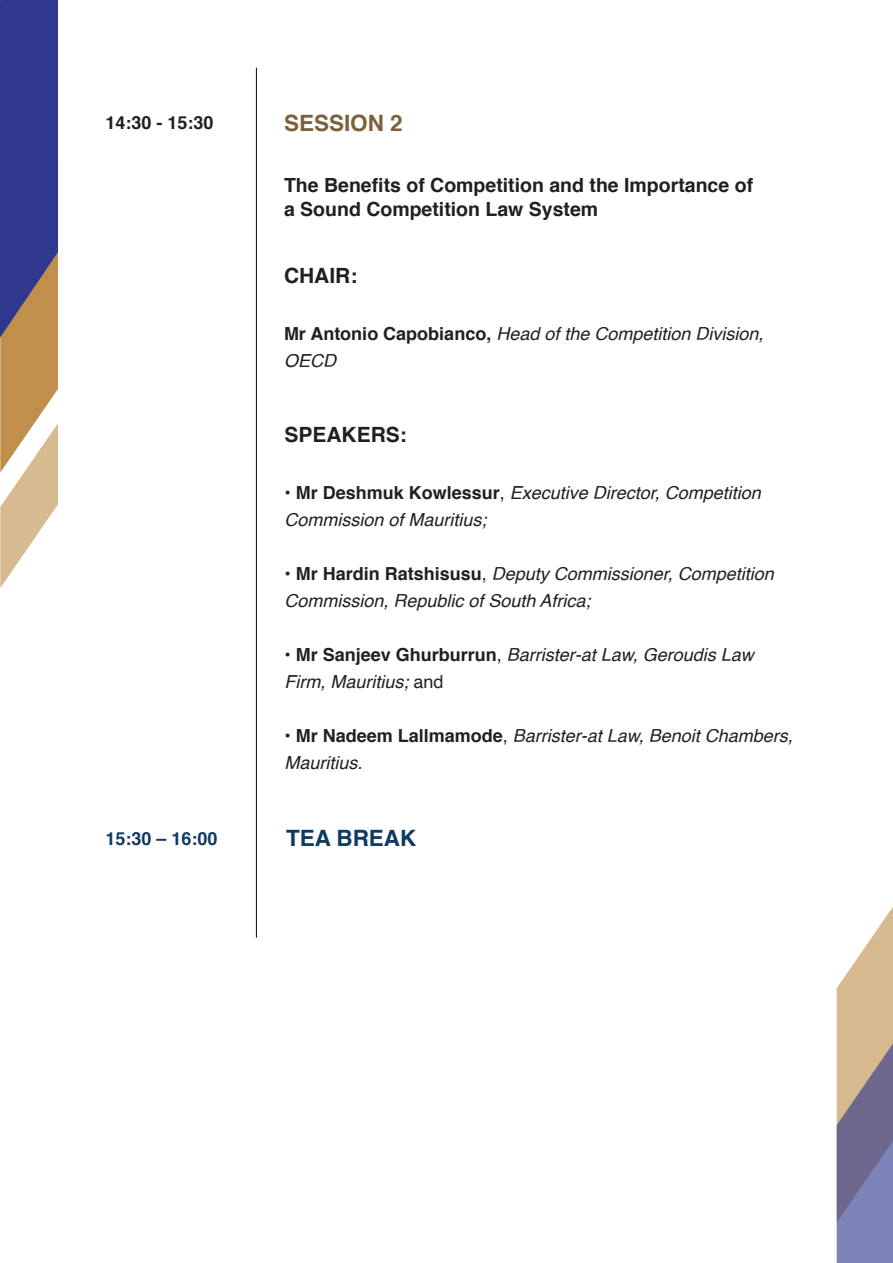
<style>
.page{position:relative;width:893px;height:1263px;background:#fff}
.page>*{position:absolute;margin:0;border:0;box-sizing:border-box;transform-origin:0 0}
.t1{font:700 22.5px "Helvetica";color:#7b613b}
.t2{font:700 22.5px "Helvetica";color:#0f3a62}
.t3{font:700 21px "Helvetica";color:#231f20}
.t4{font:700 19.5px/24px "Helvetica";color:#231f20}
.t5{font:italic 18px/27px "Helvetica";color:#231f20}
.t6{font:700 18px "Helvetica";color:#231f20}
.t7{font:700 18px "Helvetica";color:#0f3a62}
.s1{font-weight:700;font-style:normal}
.s2{font-style:normal}
</style>
<div class="page">
<svg style="left:0;top:0;width:58px;height:588px;background:#82778d"></svg>
<svg style="left:837px;top:907px;width:56px;height:356px;background:#ab9fa5"></svg>
<hr style="left:256px;top:68px;width:1px;height:870px;background:#231f20">
<p class="t6" style="left:105px;top:108px;width:110px">14:30 - 15:30</p>
<p class="t1" style="left:284px;top:104px;width:120px">SESSION 2</p>
<p class="t4" style="left:284px;top:173px;width:471px">The Benefits of Competition and the Importance of a Sound Competition Law System</p>
<p class="t3" style="left:284px;top:259px;width:75px">CHAIR:</p>
<p class="t5" style="left:284px;top:321px;width:481px"><span class="s1">Mr Antonio Capobianco,</span> Head of the Competition Division,<br>OECD</p>
<p class="t3" style="left:284px;top:417px;width:124px">SPEAKERS:</p>
<p class="t5" style="left:284px;top:480px;width:478px"><span class="s2">•</span> <span class="s1">Mr Deshmuk Kowlessur</span><span class="s2">,</span> Executive Director, Competition<br>Commission of Mauritius;</p>
<p class="t5" style="left:284px;top:561px;width:491px"><span class="s2">•</span> <span class="s1">Mr Hardin Ratshisusu</span><span class="s2">,</span> Deputy Commissioner, Competition<br>Commission, Republic of South Africa;</p>
<p class="t5" style="left:284px;top:642px;width:471px"><span class="s2">•</span> <span class="s1">Mr Sanjeev Ghurburrun</span><span class="s2">,</span> Barrister-at Law, Geroudis Law<br>Firm, Mauritius; <span class="s2">and</span></p>
<p class="t5" style="left:284px;top:723px;width:510px"><span class="s2">•</span> <span class="s1">Mr Nadeem Lallmamode</span><span class="s2">,</span> Barrister-at Law, Benoit Chambers,<br>Mauritius.</p>
<p class="t7" style="left:105px;top:825px;width:114px">15:30 – 16:00</p>
<p class="t2" style="left:286px;top:820px;width:132px">TEA BREAK</p>
</div>
